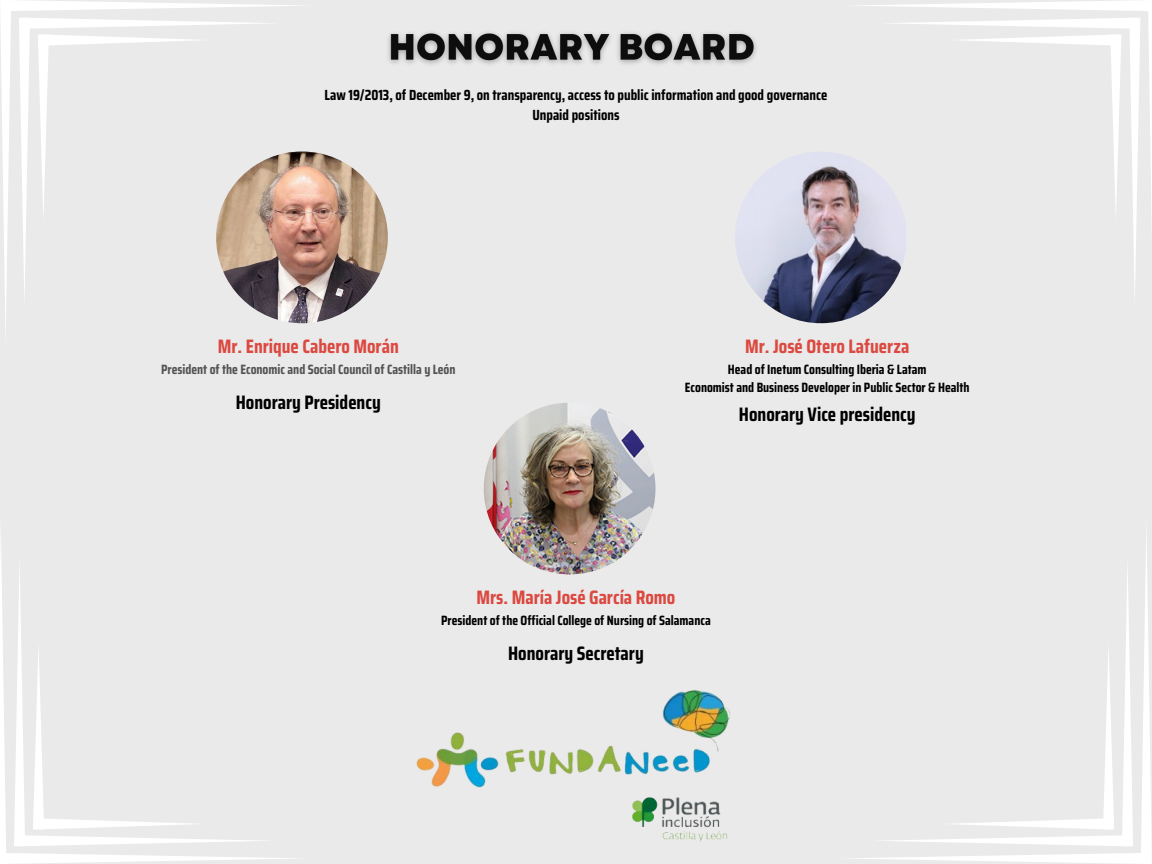
<style>
.page{position:relative;width:1152px;height:864px;background:#ebeaea}
.page>*{position:absolute;margin:0;border:0;box-sizing:border-box;transform-origin:0 0}
.t1{font:700 19.5px "Saira Condensed";color:#db4941}
.t2{font:700 19.5px "Saira Condensed";color:#000}
.t3{font:700 14.7px "Saira Condensed";color:#000}
.t4{font:700 13.5px "Saira Condensed";color:#000}
.t5{font:700 13.5px "Saira Condensed";color:#545454}
</style>
<div class="page">
<img style="left:216px;top:151px;width:172px;height:172px;border-radius:50%">
<img style="left:735px;top:151px;width:172px;height:172px;border-radius:50%">
<img style="left:484px;top:403px;width:172px;height:171px;border-radius:50%">
<svg style="left:0;top:0;width:313px;height:329px"></svg>
<svg style="left:847px;top:0;width:305px;height:319px"></svg>
<svg style="left:0;top:538px;width:294px;height:326px"></svg>
<svg style="left:853px;top:535px;width:299px;height:329px"></svg>
<img style="left:416px;top:562px;width:315px;height:280px">
<img style="left:388px;top:32px;width:368px;height:33px">
<p class="t3" style="left:325px;top:83px;width:504px">Law 19/2013, of December 9, on transparency, access to public information and good governance</p>
<p class="t3" style="left:532px;top:103px;width:89px">Unpaid positions</p>
<p class="t1" style="left:218px;top:331px;width:182px">Mr. Enrique Cabero Morán</p>
<h2 class="t5" style="left:161px;top:358px;width:296px">President of the Economic and Social Council of Castilla y León</h2>
<h2 class="t2" style="left:236px;top:387px;width:146px">Honorary Presidency</h2>
<p class="t1" style="left:745px;top:331px;width:166px">Mr. José Otero Lafuerza</p>
<p class="t4" style="left:728px;top:358px;width:200px">Head of Inetum Consulting Iberia &amp; Latam</p>
<p class="t4" style="left:685px;top:377px;width:286px">Economist and Business Developer in Public Sector &amp; Health</p>
<p class="t2" style="left:739px;top:399px;width:178px">Honorary Vice presidency</p>
<p class="t1" style="left:477px;top:582px;width:200px">Mrs. María José García Romo</p>
<p class="t4" style="left:441px;top:610px;width:271px">President of the Official College of Nursing of Salamanca</p>
<p class="t2" style="left:508px;top:638px;width:137px">Honorary Secretary</p>
</div>
